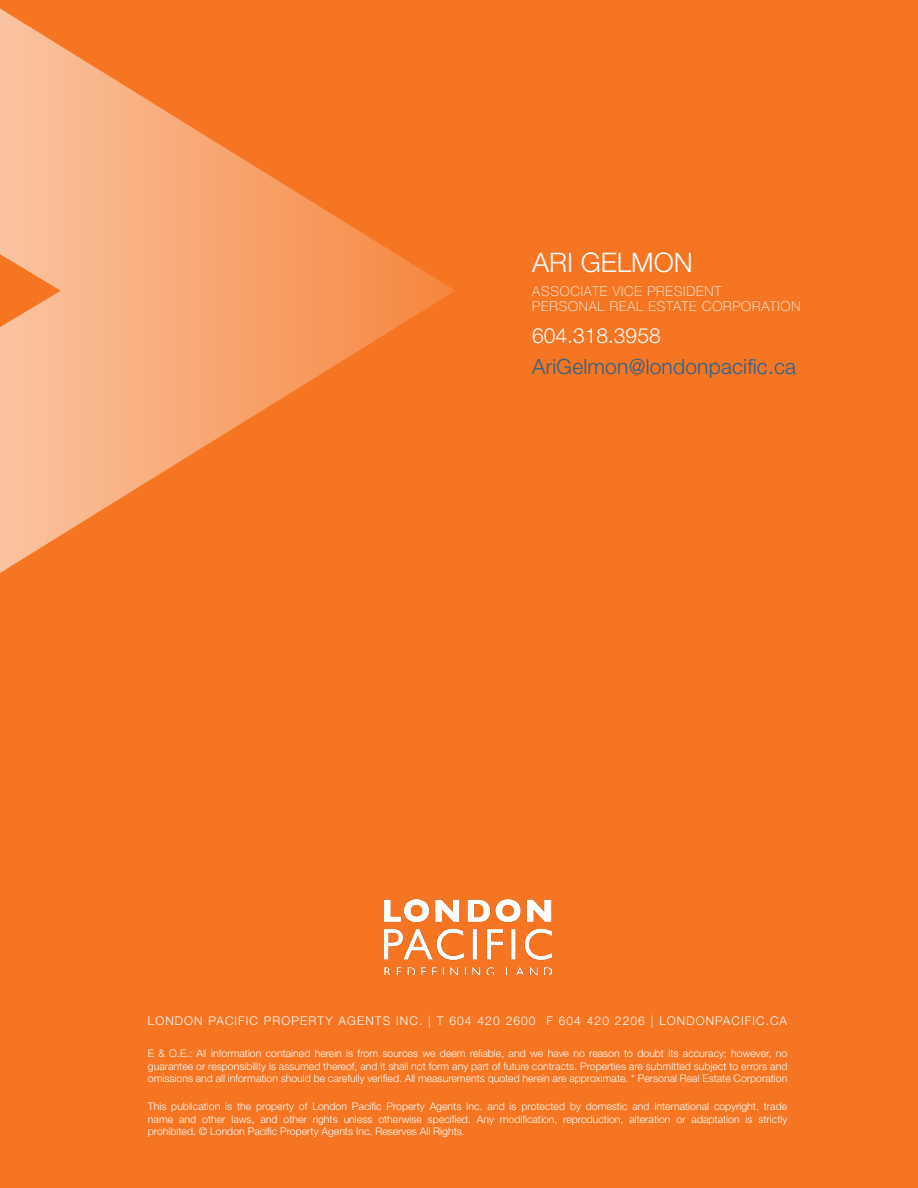
<style>
.page{position:relative;width:918px;height:1188px;background:#f57523}
.page>*{position:absolute;margin:0;border:0;box-sizing:border-box;transform-origin:0 0}
.text_names{font:300 27px "Helvetica Neue LT Std";color:#fff}
.text_names-2{font:300 21px/31.5px "Helvetica Neue LT Std";letter-spacing:.01em;color:#24628f}
.text_names-3{font:100 13.5px/15px "Helvetica Neue LT Std";letter-spacing:.06em;color:#fff}
.text_footer{font:300 12px "Helvetica Neue LT Std";letter-spacing:.09em;color:#fff}
.text_footer-2{font:300 10.5px/12.6px "Helvetica Neue LT Std";color:#fff;text-align:justify}
.s1{color:#fff}
</style>
<div class="page">
<img style="left:384px;top:900px;width:167px;height:75px">
<svg style="left:0;top:8px;width:455px;height:565px"></svg>
<p class="text_names" style="left:532px;top:246px;width:162px">ARI GELMON</p>
<p class="text_names-3" style="left:532px;top:284px;width:270px">ASSOCIATE VICE PRESIDENT<br>PERSONAL REAL ESTATE CORPORATION</p>
<p class="text_names-2" style="left:532px;top:319px;width:265px"><span class="s1">604.318.3958<br></span>AriGelmon@londonpacific.ca</p>
<p class="text_footer" style="left:148px;top:1014px;width:641px">LONDON PACIFIC PROPERTY AGENTS INC. | T 604 420 2600 F 604 420 2206 | LONDONPACIFIC.CA</p>
<p class="text_footer-2" style="left:148px;top:1047px;width:641px">E &amp; O.E.: All information contained herein is from sources we deem reliable, and we have no reason to doubt its accuracy; however, no guarantee or responsibility is assumed thereof, and it shall not form any part of future contracts. Properties are submitted subject to errors and omissions and all information should be carefully verified. All measurements quoted herein are approximate. * Personal Real Estate Corporation</p>
<p class="text_footer-2" style="left:148px;top:1100px;width:641px">This publication is the property of London Pacific Property Agents Inc. and is protected by domestic and international copyright, trade name and other laws, and other rights unless otherwise specified. Any modification, reproduction, alteration or adaptation is strictly prohibited. © London Pacific Property Agents Inc. Reserves All Rights.</p>
</div>
